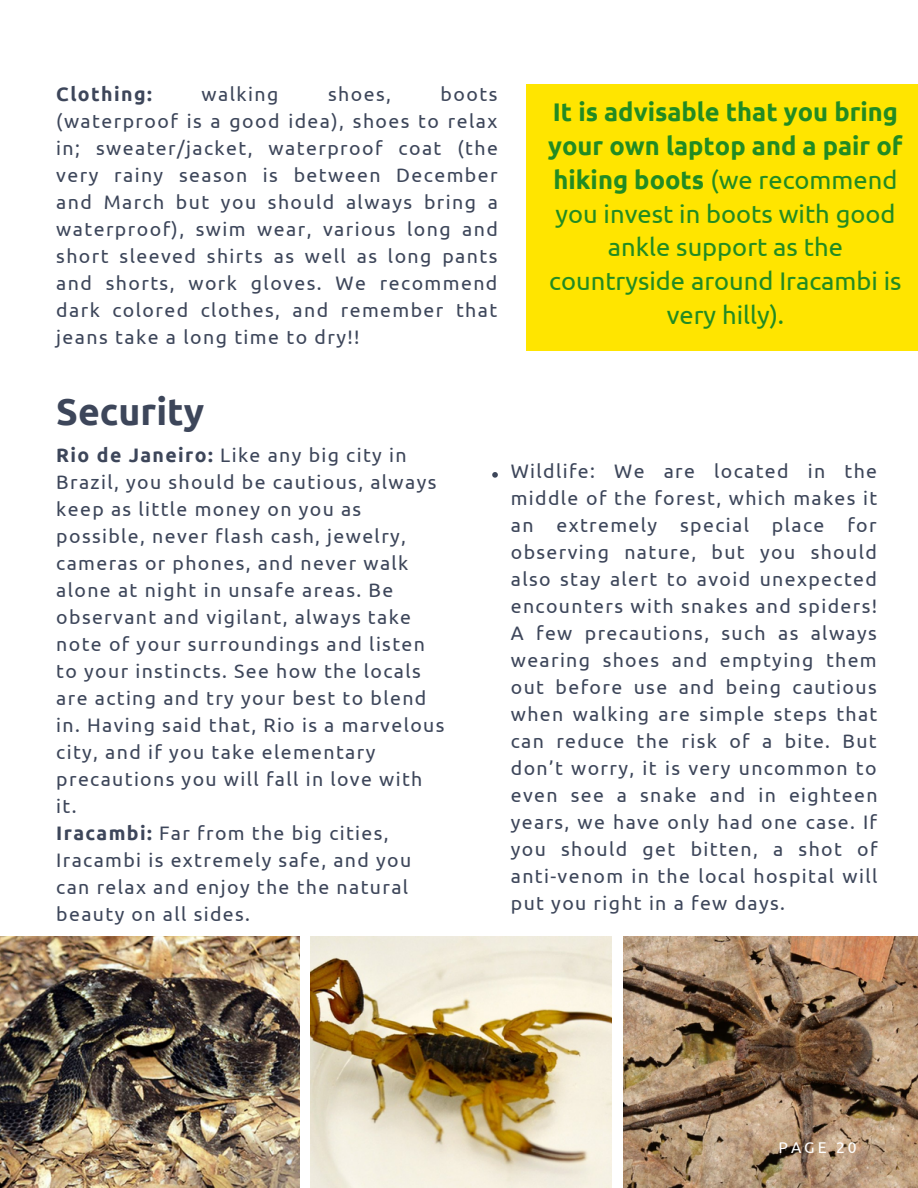
<style>
.page{position:relative;width:918px;height:1188px;background:#fff}
.page>*{position:absolute;margin:0;border:0;box-sizing:border-box;transform-origin:0 0}
.t1{font:700 37.35px "Ubuntu";color:#3d465a}
.t2{font:25.5px/33.8px "Ubuntu";color:#228b22;text-align:center}
.t3{font:19.5px/27px "Ubuntu";letter-spacing:.07em;color:#3d465a;text-align:justify}
.t4{font:700 19.5px "Ubuntu";letter-spacing:.075em;color:#3d465a}
.t5{font:15.6px "Ubuntu";letter-spacing:.19em;color:#fff}
.s1{font-weight:700}
</style>
<div class="page">
<img style="left:0;top:937px;width:299px;height:251px">
<img style="left:310px;top:937px;width:302px;height:251px">
<img style="left:623px;top:937px;width:295px;height:251px">
<svg style="left:492px;top:472px;width:6px;height:6px"></svg>
<div style="left:526px;top:85px;width:392px;height:266px;background:#ffe500"></div>
<p class="t3" style="left:56px;top:81px;width:443px;text-indent:384px">boots (waterproof is a good idea), shoes to relax in; sweater/jacket, waterproof coat (the very rainy season is between December and March but you should always bring a waterproof), swim wear, various long and short sleeved shirts as well as long pants and shorts, work gloves. We recommend dark colored clothes, and remember that jeans take a long time to dry!!</p>
<p class="t4" style="left:56px;top:83px;width:97px">Clothing:</p>
<p class="t3" style="left:202px;top:81px;width:78px">walking</p>
<p class="t3" style="left:328px;top:81px;width:64px">shoes,</p>
<h2 class="t2" style="left:548px;top:95px;width:356px"><span class="s1">It is advisable that you bring your own laptop and a pair of hiking boots</span> (we recommend you invest in boots with good ankle support as the countryside around Iracambi is very hilly).</h2>
<h1 class="t1" style="left:56px;top:390px;width:149px">Security</h1>
<p class="t3" style="left:56px;top:441px;width:390px;text-align:left"><span class="s1">Rio de Janeiro:</span> Like any big city in<br>Brazil, you should be cautious, always keep as little money on you as possible, never flash cash, jewelry, cameras or phones, and never walk alone at night in unsafe areas. Be observant and vigilant, always take note of your surroundings and listen to your instincts. See how the locals are acting and try your best to blend in. Having said that, Rio is a marvelous city, and if you take elementary precautions you will fall in love with it.<br><span class="s1">Iracambi:</span> Far from the big cities,<br>Iracambi is extremely safe, and you can relax and enjoy the the natural beauty on all sides.</p>
<p class="t3" style="left:511px;top:458px;width:368px">Wildlife: We are located in the middle of the forest, which makes it an extremely special place for observing nature, but you should also stay alert to avoid unexpected encounters with snakes and spiders!<br>A few precautions, such as always wearing shoes and emptying them out before use and being cautious when walking are simple steps that can reduce the risk of a bite. But don’t worry, it is very uncommon to even see a snake and in eighteen years, we have only had one case. If you should get bitten, a shot of anti-venom in the local hospital will put you right in a few days.</p>
<p class="t5" style="left:779px;top:1138px;width:79px">PAGE 20</p>
</div>
